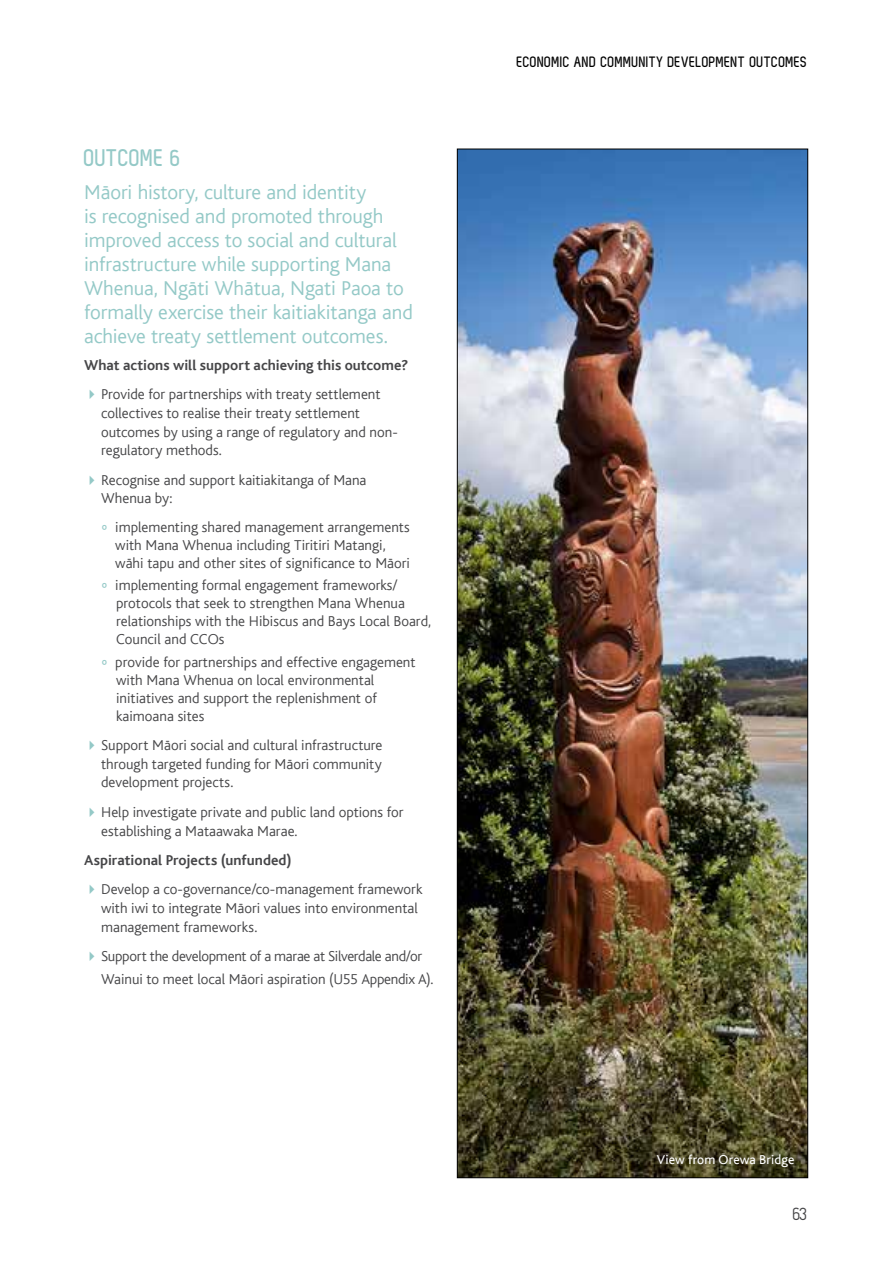
<style>
.page{position:relative;width:893px;height:1263px;background:#fff}
.page>*{position:absolute;margin:0;border:0;box-sizing:border-box;transform-origin:0 0}
.t1{font:700 24px "AC Zag";color:#94c9c7}
.t2{font:300 21px/24px "AC Bliss";letter-spacing:-.005em;color:#94c9c7}
.t3{font:18px "AC Zag";color:#464648}
.t4{font:300 15px/18.8px "AC Bliss";color:#464648}
.t5{font:300 15px/22.5px "AC Bliss";letter-spacing:-.02em;color:#464648}
.t6{font:700 15px "AC Bliss";color:#464648}
.t7{font:700 15px "AC Zag";letter-spacing:.01em;color:#000}
.t8{font:13.5px "AC Bliss";letter-spacing:.01em;color:#fff}
.s1{color:#94c9c7}
</style>
<div class="page">
<img style="left:459px;top:151px;width:347px;height:1025px">
<h1 class="t1" style="left:84px;top:145px;width:99px">OUTCOME 6</h1>
<p class="t2" style="left:84px;top:180px;width:330px">Māori history, culture and identity<br>is recognised and promoted through improved access to social and cultural infrastructure while supporting Mana Whenua, Ngāti Whātua, Ngati Paoa to formally exercise their kaitiakitanga and achieve treaty settlement outcomes.</p>
<p class="t6" style="left:84px;top:357px;width:326px">What actions will support achieving this outcome?</p>
<p class="t4" style="left:101px;top:385px;width:298px">Provide for partnerships with treaty settlement collectives to realise their treaty settlement outcomes by using a range of regulatory and non&shy;regulatory methods.</p>
<p class="t4" style="left:101px;top:471px;width:267px">Recognise and support kaitiakitanga of Mana<br>Whenua by:</p>
<p class="t4" style="left:115px;top:518px;width:296px;line-height:18px;text-indent:-14px"><span class="s1">º</span> implementing shared management arrangements with Mana Whenua including Tiritiri Matangi, wāhi tapu and other sites of significance to Māori</p>
<p class="t4" style="left:116px;top:577px;width:316px;line-height:18px;text-indent:-15px"><span class="s1">º</span> implementing formal engagement frameworks/ protocols that seek to strengthen Mana Whenua relationships with the Hibiscus and Bays Local Board, Council and CCOs</p>
<p class="t4" style="left:116px;top:653px;width:301px;line-height:18px;text-indent:-15px"><span class="s1">º</span> provide for partnerships and effective engagement with Mana Whenua on local environmental initiatives and support the replenishment of kaimoana sites</p>
<p class="t4" style="left:101px;top:736px;width:283px;text-align:justify">Support Māori social and cultural infrastructure through targeted funding for Māori community development projects.</p>
<p class="t4" style="left:101px;top:803px;width:304px">Help investigate private and public land options for establishing a Mataawaka Marae.</p>
<p class="t6" style="left:84px;top:852px;width:209px">Aspirational Projects (unfunded)</p>
<p class="t4" style="left:101px;top:880px;width:323px">Develop a co-governance/co-management framework with iwi to integrate Māori values into environmental management frameworks.</p>
<p class="t5" style="left:101px;top:945px;width:334px">Support the development of a marae at Silverdale and/or<br>Wainui to meet local Māori aspiration (U55 Appendix A).</p>
<p class="t7" style="left:517px;top:54px;width:292px">ECONOMIC AND COMMUNITY DEVELOPMENT OUTCOMES</p>
<p class="t8" style="left:657px;top:1152px;width:139px">View from Ōrewa Bridge</p>
<p class="t3" style="left:793px;top:1204px;width:16px">63</p>
</div>
